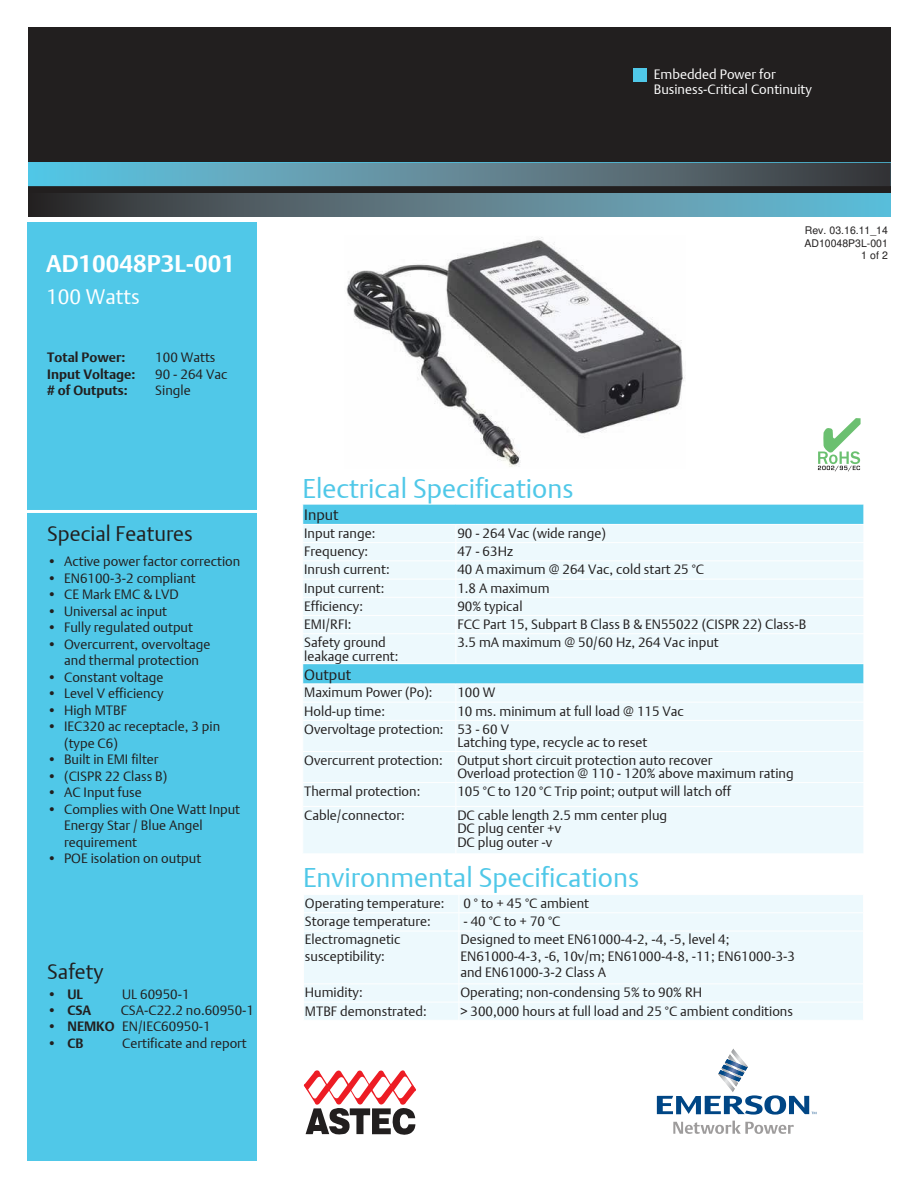
<style>
.page{position:relative;width:918px;height:1188px;background:#fff}
.page>*{position:absolute;margin:0;border:0;box-sizing:border-box;transform-origin:0 0}
.t1{font:27px "DTL Argo T Light";color:#50c8e8}
.t2{font:700 24px "DTL Argo T";color:#fff}
.t3{font:21px "DTL Argo T Light";color:#221f1f}
.t4{font:21px "DTL Argo T Light";color:#fff}
.t5{font:15px "DTL Argo T Light";color:#221f1f}
.t6{font:13.5px/16.5px "DTL Argo T Light";color:#221f1f}
.t7{font:700 13.5px "DTL Argo T";color:#221f1f}
.t8{font:13.5px/15px "DTL Argo T Light";color:#fff}
.t9{font:10.5px/12.6px "Arial";color:#221f1f;text-align:right}
.s1{font-family:"DTL Argo T";font-weight:700}
</style>
<div class="page">
<div style="left:28px;top:27px;width:863px;height:173px;background:#221f1f"></div>
<div style="left:27px;top:223px;width:230px;height:938px;background:#50c8e8"></div>
<img style="left:28px;top:193px;width:863px;height:24px">
<img style="left:28px;top:163px;width:863px;height:23px">
<div style="left:633px;top:68px;width:13px;height:14px;background:#50c8e8"></div>
<img style="left:728px;top:1054px;width:3px;height:5px">
<img style="left:731px;top:1048px;width:10px;height:11px">
<img style="left:735px;top:1082px;width:3px;height:5px">
<img style="left:725px;top:1082px;width:10px;height:10px">
<img style="left:718px;top:1070px;width:24px;height:12px">
<img style="left:721px;top:1064px;width:24px;height:13px">
<img style="left:725px;top:1059px;width:23px;height:12px">
<svg style="left:657px;top:1095px;width:159px;height:20px"></svg>
<svg style="left:673px;top:1121px;width:121px;height:13px"></svg>
<hr style="left:27px;top:510px;width:232px;height:3px;background:#fff">
<svg style="left:304px;top:1070px;width:112px;height:65px"></svg>
<div style="left:312px;top:1125px;width:10px;height:5px;background:#221f1f"></div>
<div style="left:303px;top:505px;width:561px;height:19px;background:#50c8e8"></div>
<svg style="left:303px;top:525px;width:561px;height:329px;fill:#edf9fd"></svg>
<hr style="left:303px;top:542px;width:153px;height:1px;background:#fff">
<hr style="left:456px;top:542px;width:408px;height:1px;background:#fff">
<hr style="left:303px;top:561px;width:153px;height:1px;background:#fff">
<hr style="left:456px;top:561px;width:408px;height:1px;background:#fff">
<hr style="left:303px;top:579px;width:153px;height:1px;background:#fff">
<hr style="left:456px;top:579px;width:408px;height:1px;background:#fff">
<hr style="left:303px;top:597px;width:153px;height:1px;background:#fff">
<hr style="left:456px;top:597px;width:408px;height:1px;background:#fff">
<hr style="left:303px;top:615px;width:153px;height:1px;background:#fff">
<svg style="left:302px;top:504px;width:1px;height:20px"></svg>
<hr style="left:456px;top:615px;width:408px;height:1px;background:#fff">
<svg style="left:456px;top:525px;width:1px;height:108px"></svg>
<hr style="left:303px;top:633px;width:153px;height:1px;background:#fff">
<hr style="left:456px;top:633px;width:408px;height:1px;background:#fff">
<hr style="left:456px;top:634px;width:1px;height:30px;background:#fff">
<hr style="left:303px;top:663px;width:153px;height:1px;background:#fff">
<hr style="left:456px;top:663px;width:408px;height:1px;background:#fff">
<hr style="left:303px;top:684px;width:153px;height:1px;background:#fff">
<hr style="left:456px;top:684px;width:408px;height:1px;background:#fff">
<hr style="left:303px;top:702px;width:153px;height:1px;background:#fff">
<svg style="left:302px;top:664px;width:1px;height:20px"></svg>
<hr style="left:456px;top:702px;width:408px;height:1px;background:#fff">
<svg style="left:456px;top:685px;width:1px;height:35px"></svg>
<hr style="left:303px;top:720px;width:153px;height:1px;background:#fff">
<hr style="left:456px;top:720px;width:408px;height:1px;background:#fff">
<hr style="left:456px;top:720px;width:1px;height:31px;background:#fff">
<hr style="left:303px;top:751px;width:153px;height:1px;background:#fff">
<hr style="left:456px;top:751px;width:408px;height:1px;background:#fff">
<hr style="left:456px;top:752px;width:1px;height:30px;background:#fff">
<hr style="left:303px;top:782px;width:153px;height:1px;background:#fff">
<hr style="left:456px;top:782px;width:408px;height:1px;background:#fff">
<svg style="left:456px;top:783px;width:1px;height:23px"></svg>
<hr style="left:303px;top:806px;width:153px;height:1px;background:#fff">
<hr style="left:456px;top:806px;width:408px;height:1px;background:#fff">
<hr style="left:456px;top:807px;width:1px;height:47px;background:#fff">
<img style="left:346px;top:237px;width:339px;height:230px">
<div style="left:304px;top:895px;width:559px;height:125px;background:#edf9fd"></div>
<hr style="left:303px;top:913px;width:156px;height:1px;background:#fff">
<hr style="left:459px;top:913px;width:405px;height:1px;background:#fff">
<svg style="left:459px;top:895px;width:1px;height:36px"></svg>
<hr style="left:303px;top:931px;width:156px;height:1px;background:#fff">
<hr style="left:459px;top:931px;width:405px;height:1px;background:#fff">
<hr style="left:459px;top:931px;width:1px;height:53px;background:#fff">
<hr style="left:303px;top:984px;width:156px;height:1px;background:#fff">
<hr style="left:459px;top:984px;width:405px;height:1px;background:#fff">
<hr style="left:303px;top:1002px;width:156px;height:1px;background:#fff">
<hr style="left:459px;top:1002px;width:405px;height:1px;background:#fff">
<svg style="left:459px;top:985px;width:1px;height:35px"></svg>
<svg style="left:818px;top:418px;width:43px;height:53px"></svg>
<h2 class="t2" style="left:46px;top:253px;width:190px">AD10048P3L-001</h2>
<h3 class="t4" style="left:46px;top:288px;width:95px">100 Watts</h3>
<p class="t7" style="left:47px;top:352px;width:80px">Total Power:</p>
<p class="t6" style="left:155px;top:350px;width:62px">100 Watts</p>
<p class="t7" style="left:47px;top:368px;width:90px">Input Voltage:</p>
<p class="t6" style="left:155px;top:365px;width:74px">90 - 264 Vac</p>
<p class="t7" style="left:47px;top:384px;width:82px"># of Outputs:</p>
<p class="t6" style="left:155px;top:382px;width:37px">Single</p>
<h3 class="t3" style="left:47px;top:524px;width:147px">Special Features</h3>
<p class="t6" style="left:47px;top:553px;width:195px">• Active power factor correction</p>
<p class="t6" style="left:47px;top:570px;width:150px">• EN6100-3-2 compliant</p>
<p class="t6" style="left:47px;top:586px;width:133px">• CE Mark EMC &amp; LVD</p>
<p class="t6" style="left:47px;top:603px;width:121px">• Universal ac input</p>
<p class="t6" style="left:47px;top:619px;width:147px">• Fully regulated output</p>
<p class="t6" style="left:47px;top:636px;width:165px;text-align:center">• Overcurrent, overvoltage and thermal protection</p>
<p class="t6" style="left:47px;top:669px;width:118px">• Constant voltage</p>
<p class="t6" style="left:47px;top:685px;width:118px">• Level V efficiency</p>
<p class="t6" style="left:47px;top:702px;width:81px">• High MTBF</p>
<p class="t6" style="left:64px;top:718px;width:158px;text-indent:-17px">• IEC320 ac receptacle, 3 pin (type C6)</p>
<p class="t6" style="left:47px;top:751px;width:113px">• Built in EMI filter</p>
<p class="t6" style="left:47px;top:768px;width:122px">• (CISPR 22 Class B)</p>
<p class="t6" style="left:47px;top:784px;width:96px">• AC Input fuse</p>
<p class="t6" style="left:64px;top:801px;width:178px;text-indent:-17px">• Complies with One Watt Input<br>Energy Star / Blue Angel requirement</p>
<p class="t6" style="left:47px;top:850px;width:156px">• POE isolation on output</p>
<h3 class="t3" style="left:47px;top:962px;width:58px">Safety</h3>
<p class="t7" style="left:47px;top:986px;width:37px">• UL</p>
<p class="t6" style="left:122px;top:986px;width:69px">UL 60950-1</p>
<p class="t7" style="left:47px;top:1002px;width:46px">• CSA</p>
<p class="t6" style="left:121px;top:1002px;width:135px">CSA-C22.2 no.60950-1</p>
<p class="t6" style="left:47px;top:1018px;width:165px"><span class="s1">• NEMKO</span> EN/IEC60950-1</p>
<p class="t7" style="left:47px;top:1035px;width:38px">• CB</p>
<p class="t6" style="left:122px;top:1036px;width:126px">Certificate and report</p>
<p class="t8" style="left:654px;top:68px;width:160px">Embedded Power for<br>Business-Critical Continuity</p>
<h1 class="t1" style="left:303px;top:477px;width:272px">Electrical Specifications</h1>
<p class="t9" style="left:805px;top:225px;width:85px">Rev. 03.16.11_14<br>AD10048P3L-001<br>1 of 2</p>
<p class="t5" style="left:304px;top:506px;width:36px">Input</p>
<p class="t6" style="left:304px;top:525px;width:73px">Input ra nge:</p>
<p class="t6" style="left:457px;top:525px;width:150px">90 - 264 Vac (wide range)</p>
<p class="t6" style="left:304px;top:543px;width:66px">Frequency:</p>
<p class="t6" style="left:457px;top:543px;width:57px">47 - 63Hz</p>
<p class="t6" style="left:304px;top:561px;width:87px">Inrush current:</p>
<p class="t6" style="left:457px;top:561px;width:248px">40 A maximum @ 264 Vac, cold start 25 °C</p>
<p class="t6" style="left:304px;top:579px;width:82px">Input current:</p>
<p class="t6" style="left:457px;top:579px;width:94px">1.8 A maximum</p>
<p class="t6" style="left:304px;top:598px;width:60px">Efficiency:</p>
<p class="t6" style="left:457px;top:599px;width:67px">90% typical</p>
<p class="t6" style="left:304px;top:616px;width:49px">EMI/RFI:</p>
<p class="t6" style="left:457px;top:616px;width:350px">FCC Part 15, Subpart B Class B &amp; EN55022 (CISPR 22) Class-B</p>
<p class="t6" style="left:304px;top:636px;width:96px;line-height:13.5px">Safety ground leakage current:</p>
<p class="t6" style="left:457px;top:634px;width:263px">3.5 mA maximum @ 50/60 Hz, 264 Vac input</p>
<p class="t5" style="left:304px;top:665px;width:48px">Output</p>
<p class="t6" style="left:304px;top:684px;width:130px">Maximum Power (Po):</p>
<p class="t6" style="left:457px;top:685px;width:40px">100 W</p>
<p class="t6" style="left:304px;top:702px;width:82px">Hold-up time:</p>
<p class="t6" style="left:304px;top:702px;width:381px;line-height:18.1px;text-indent:153px">10 ms. minimum at full load @ 115 Vac<br>Overvoltage protection: 53 - 60 V</p>
<p class="t6" style="left:304px;top:734px;width:410px;line-height:17.7px;text-indent:153px">Latching type, recycle ac to reset<br>Overcurrent protection: Output short circuit protection auto recover</p>
<p class="t6" style="left:457px;top:765px;width:338px">Overload protection @ 110 - 120% above maximum rating</p>
<p class="t6" style="left:304px;top:783px;width:118px">Thermal protection:</p>
<p class="t6" style="left:457px;top:783px;width:275px">105 °C to 120 °C Trip point; output will latch off</p>
<p class="t6" style="left:304px;top:807px;width:102px">Cable/connector:</p>
<p class="t6" style="left:457px;top:808px;width:211px;line-height:13.5px">DC cable length 2.5 mm center plug<br>DC plug center +v<br>DC plug outer -v</p>
<h1 class="t1" style="left:303px;top:861px;width:338px">Environmental Specifications</h1>
<p class="t6" style="left:305px;top:895px;width:141px">Operating temperature:</p>
<p class="t6" style="left:463px;top:895px;width:127px">0 ° to + 45 °C ambient</p>
<p class="t6" style="left:305px;top:913px;width:127px">Storage temperature:</p>
<p class="t6" style="left:463px;top:913px;width:99px">- 40 °C to + 70 °C</p>
<p class="t6" style="left:305px;top:931px;width:97px">Electromagnetic susceptibility:</p>
<p class="t6" style="left:460px;top:931px;width:336px">Designed to meet EN61000-4-2, -4, -5, level 4;<br>EN61000-4-3, -6, 10v/m; EN61000-4-8, -11; EN61000-3-3 and EN61000-3-2 Class A</p>
<p class="t6" style="left:305px;top:984px;width:59px">Humidity:</p>
<p class="t6" style="left:460px;top:984px;width:243px">Operating; non-condensing 5% to 90% RH</p>
<p class="t6" style="left:305px;top:1002px;width:123px">MTBF demonstrated:</p>
<p class="t6" style="left:460px;top:1002px;width:334px">&gt; 300,000 hours at full load and 25 °C ambient conditions</p>
</div>
